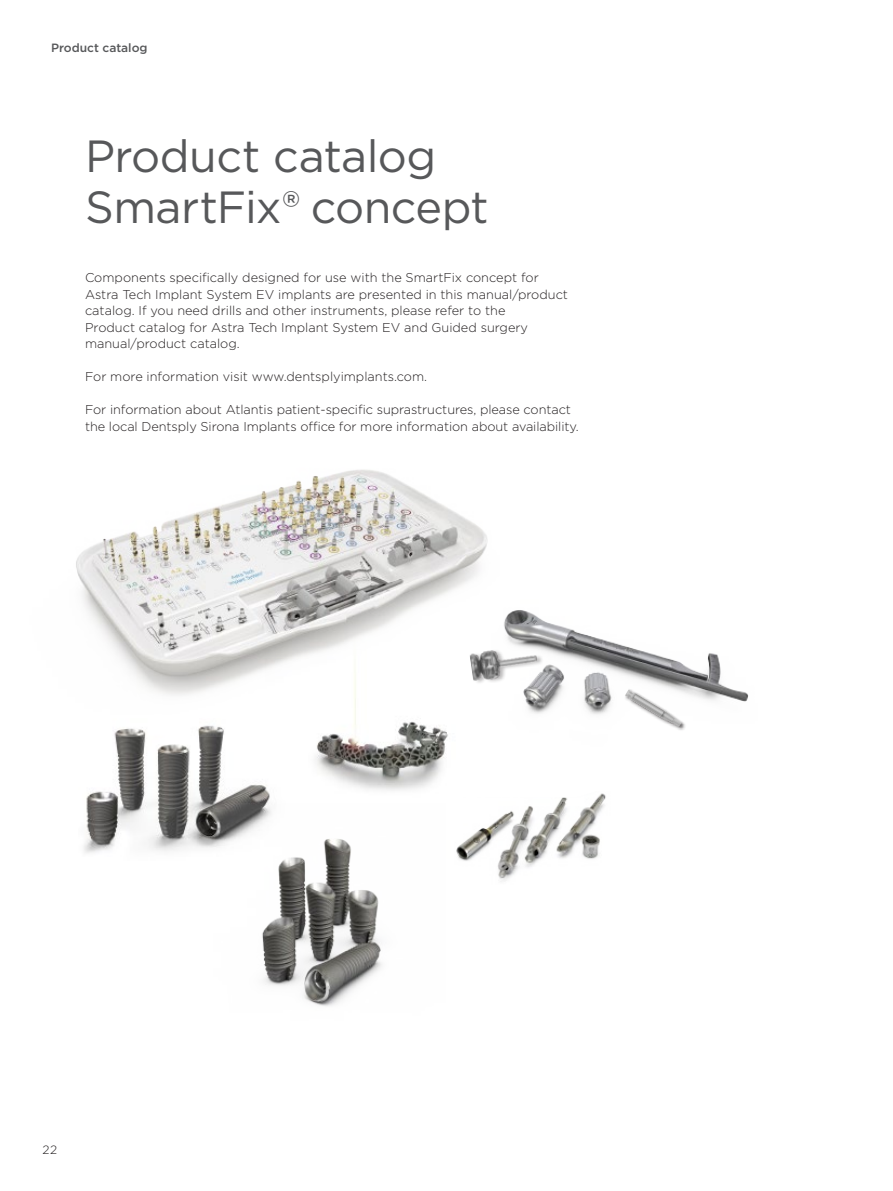
<style>
.page{position:relative;width:893px;height:1191px;background:#fff}
.page>*{position:absolute;margin:0;border:0;box-sizing:border-box;transform-origin:0 0}
.Heading_1_Gotham{font:45px "Gotham";letter-spacing:-.01em;color:#57585a}
.Body_copy_Gotham_Lig{font:300 12.75px/16.5px "Gotham";color:#231f20}
.Subsection_title_Got{font:500 12px "Gotham";color:#57585a}
.t1{font:300 12px "Gotham";color:#231f20}
</style>
<div class="page">
<img style="left:84px;top:736px;width:181px;height:117px">
<img style="left:76px;top:469px;width:412px;height:267px">
<img style="left:456px;top:793px;width:150px;height:89px">
<img style="left:265px;top:638px;width:222px;height:172px">
<img style="left:470px;top:583px;width:279px;height:171px">
<div style="left:471px;top:649px;width:73px;height:35px;background:#231f20;opacity:.3"></div>
<img style="left:468px;top:642px;width:71px;height:40px">
<div style="left:470px;top:650px;width:67px;height:30px;background:#231f20;opacity:.5"></div>
<div style="left:624px;top:689px;width:62px;height:42px;background:#231f20;opacity:.65"></div>
<img style="left:623px;top:686px;width:62px;height:43px">
<div style="left:625px;top:689px;width:60px;height:39px;background:#231f20;opacity:.3"></div>
<img style="left:213px;top:804px;width:232px;height:202px">
<p class="Subsection_title_Got" style="left:51px;top:40px;width:98px">Product catalog</p>
<p class="Heading_1_Gotham" style="left:85px;top:127px;width:353px">Product catalog</p>
<p class="Heading_1_Gotham" style="left:85px;top:178px;width:405px">SmartFix® concept</p>
<p class="Body_copy_Gotham_Lig" style="left:85px;top:269px;width:484px">Components specifically designed for use with the SmartFix concept for Astra Tech Implant System EV implants are presented in this manual/product catalog. If you need drills and other instruments, please refer to the<br>Product catalog for Astra Tech Implant System EV and Guided surgery manual/product catalog.</p>
<p class="Body_copy_Gotham_Lig" style="left:85px;top:368px;width:344px">For more information visit www.dentsplyimplants.com.</p>
<p class="Body_copy_Gotham_Lig" style="left:85px;top:401px;width:495px">For information about Atlantis patient-specific suprastructures, please contact the local Dentsply Sirona Implants office for more information about availability.</p>
<p class="t1" style="left:43px;top:1142px;width:16px">22</p>
</div>
